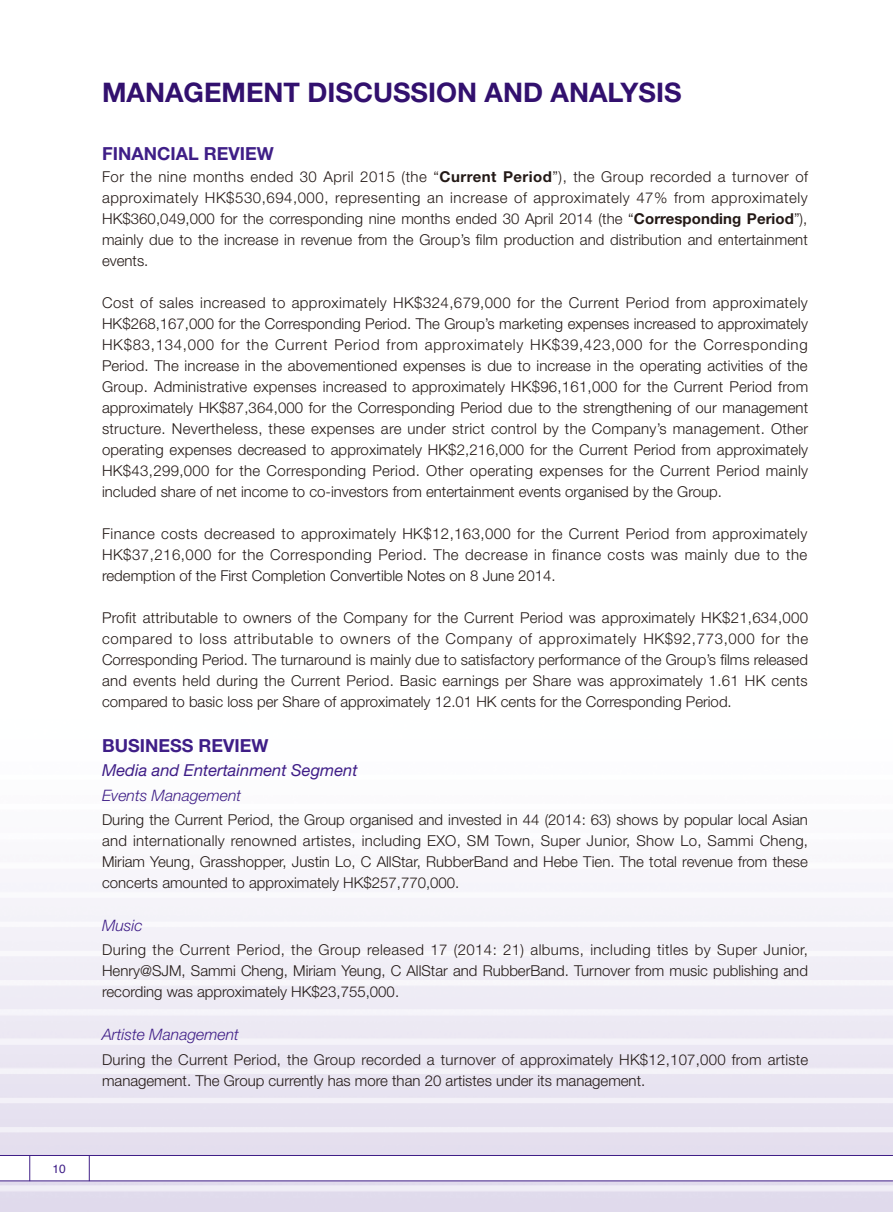
<style>
.page{position:relative;width:893px;height:1212px;background:#fff}
.page>*{position:absolute;margin:0;border:0;box-sizing:border-box;transform-origin:0 0}
.t1{font:700 27px "Helvetica Neue LT Std";color:#32106e}
.t2{font:700 18px "Helvetica Neue LT Std";color:#3f1e87}
.t3{font:italic 16.5px "Helvetica Neue LT Std";color:#3f1e87}
.t4{font:italic 300 15.75px "Helvetica Neue LT Std";color:#3f1e87}
.t5{font:300 15px/21px "Helvetica Neue LT Std";color:#231916;text-align:justify}
.t6{font:12px "Helvetica";color:#3f1e87}
.s1{font-weight:700}
</style>
<div class="page">
<svg style="left:89px;top:1156px;width:1px;height:24px"></svg>
<svg style="left:29px;top:1156px;width:1px;height:24px"></svg>
<hr style="left:0;top:1180px;width:893px;height:1px;background:#3f1e87">
<hr style="left:0;top:1155px;width:893px;height:1px;background:#3f1e87">
<p class="t6" style="left:53px;top:1159px;width:15px">10</p>
<h1 class="t1" style="left:102px;top:75px;width:581px">MANAGEMENT DISCUSSION AND ANALYSIS</h1>
<p class="t2" style="left:102px;top:142px;width:23px">Financ</p>
<p class="t2" style="left:170px;top:142px;width:59px">IAL Review</p>
<p class="t5" style="left:102px;top:166px;width:707px">For the nine months ended 30 April 2015 (the “<span class="s1">Current Period</span>”), the Group recorded a turnover of approximately HK$530,694,000, representing an increase of approximately 47% from approximately HK$360,049,000 for the corresponding nine months ended 30 April 2014 (the “<span class="s1">Corresponding Period</span>”), mainly due to the increase in revenue from the Group’s film production and distribution and entertainment events.</p>
<p class="t5" style="left:102px;top:292px;width:708px">Cost of sales increased to approximately HK$324,679,000 for the Current Period from approximately HK$268,167,000 for the Corresponding Period. The Group’s marketing expenses increased to approximately HK$83,134,000 for the Current Period from approximately HK$39,423,000 for the Corresponding Period. The increase in the abovementioned expenses is due to increase in the operating activities of the Group. Administrative expenses increased to approximately HK$96,161,000 for the Current Period from approximately HK$87,364,000 for the Corresponding Period due to the strengthening of our management structure. Nevertheless, these expenses are under strict control by the Company’s management. Other operating expenses decreased to approximately HK$2,216,000 for the Current Period from approximately HK$43,299,000 for the Corresponding Period. Other operating expenses for the Current Period mainly included share of net income to co-investors from entertainment events organised by the Group.</p>
<p class="t5" style="left:102px;top:523px;width:707px">Finance costs decreased to approximately HK$12,163,000 for the Current Period from approximately HK$37,216,000 for the Corresponding Period. The decrease in finance costs was mainly due to the redemption of the First Completion Convertible Notes on 8 June 2014.</p>
<p class="t5" style="left:102px;top:607px;width:708px">Profit attributable to owners of the Company for the Current Period was approximately HK$21,634,000 compared to loss attributable to owners of the Company of approximately HK$92,773,000 for the Corresponding Period. The turnaround is mainly due to satisfactory performance of the Group’s films released and events held during the Current Period. Basic earnings per Share was approximately 1.61 HK cents compared to basic loss per Share of approximately 12.01 HK cents for the Corresponding Period.</p>
<p class="t2" style="left:102px;top:734px;width:25px">Business</p>
<p class="t2" style="left:198px;top:734px;width:26px">Review</p>
<p class="t3" style="left:102px;top:760px;width:257px">Media and Entertainment Segment</p>
<p class="t4" style="left:102px;top:785px;width:141px">Events Management</p>
<p class="t5" style="left:102px;top:809px;width:707px">During the Current Period, the Group organised and invested in 44 (2014: 63) shows by popular local Asian and internationally renowned artistes, including EXO, SM Town, Super Junior, Show Lo, Sammi Cheng, Miriam Yeung, Grasshopper, Justin Lo, C AllStar, RubberBand and Hebe Tien. The total revenue from these concerts amounted to approximately HK$257,770,000.</p>
<p class="t4" style="left:102px;top:916px;width:42px">Music</p>
<p class="t5" style="left:102px;top:939px;width:708px">During the Current Period, the Group released 17 (2014: 21) albums, including titles by Super Junior, Henry@SJM, Sammi Cheng, Miriam Yeung, C AllStar and RubberBand. Turnover from music publishing and recording was approximately HK$23,755,000.</p>
<p class="t4" style="left:102px;top:1025px;width:138px">Artiste Management</p>
<p class="t5" style="left:102px;top:1048px;width:708px">During the Current Period, the Group recorded a turnover of approximately HK$12,107,000 from artiste management. The Group currently has more than 20 artistes under its management.</p>
</div>
